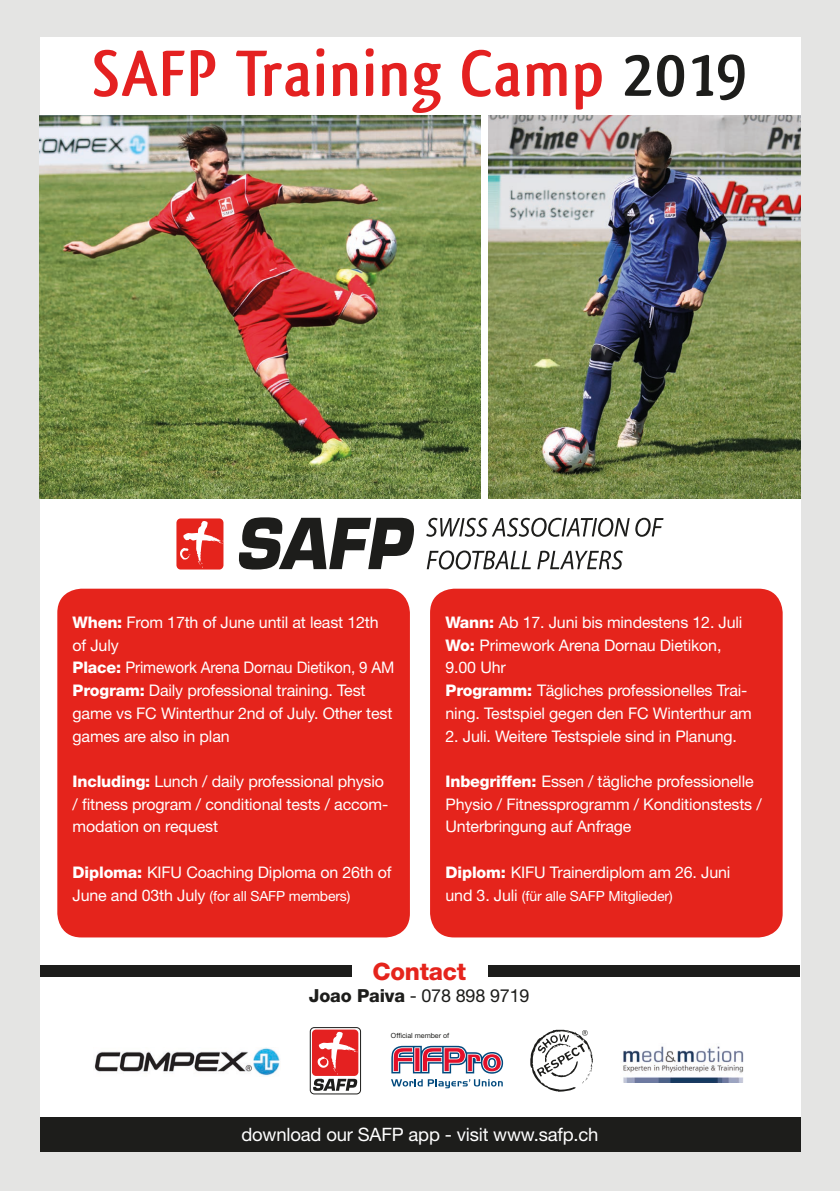
<style>
.page{position:relative;width:840px;height:1191px;background:#fff}
.page>*{position:absolute;margin:0;border:0;box-sizing:border-box;transform-origin:0 0}
.t1{font:700 68px "Qlassik";letter-spacing:.025em;color:#e42121}
.t2{font:800 24px "Helvetica Neue LT Std";letter-spacing:-.01em;color:#e5241c}
.t3{font:18.4px "Helvetica Neue LT Std";letter-spacing:-.01em;color:#fff}
.t4{font:18px "Helvetica Neue LT Std";letter-spacing:-.01em;color:#1d1d1b}
.t5{font:16px/22.8px "Helvetica Neue LT Std";letter-spacing:-.01em;color:#fff}
.t6{font:16px "Helvetica Neue LT Std";letter-spacing:-.01em;color:#fff;scale:.95 1}
.t7{font:14px "Helvetica Neue LT Std";letter-spacing:-.01em;color:#fff}
.t8{font:7px "Helvetica Neue LT Std";color:#1d1d1b}
.s1{color:#1d1d1b}
.s2{font-weight:800}
.s3{font-size:16px}
</style>
<div class="page">
<div style="left:0;top:0;width:839px;height:1191px;background:#e4e4e3"></div>
<div style="left:40px;top:37px;width:759px;height:1111px;background:#fff"></div>
<img style="left:40px;top:116px;width:440px;height:382px">
<img style="left:488px;top:116px;width:311px;height:382px">
<svg style="left:239px;top:517px;width:175px;height:52px"></svg>
<svg style="left:426px;top:518px;width:203px;height:19px"></svg>
<svg style="left:635px;top:518px;width:28px;height:19px"></svg>
<svg style="left:426px;top:550px;width:104px;height:19px"></svg>
<svg style="left:537px;top:550px;width:85px;height:19px"></svg>
<div style="left:176px;top:518px;width:47px;height:51px;background:#e5241c;border-radius:4px"></div>
<svg style="left:180px;top:521px;width:44px;height:48px"></svg>
<svg style="left:530px;top:1029px;width:63px;height:62px"></svg>
<svg style="left:391px;top:1045px;width:112px;height:28px"></svg>
<svg style="left:391px;top:1079px;width:111px;height:9px"></svg>
<div style="left:312px;top:1029px;width:46px;height:47px;background:#e42121;border-radius:4px"></div>
<div style="left:310px;top:1027px;width:50px;height:67px;border:1px solid #1d1d1b;border-radius:4px"></div>
<svg style="left:312px;top:1031px;width:49px;height:59px"></svg>
<div style="left:40px;top:1117px;width:759px;height:34px;background:#1d1d1b"></div>
<div style="left:430px;top:588px;width:352px;height:349px;background:#e5241c;border-radius:24px"></div>
<div style="left:57px;top:588px;width:352px;height:349px;background:#e5241c;border-radius:24px"></div>
<img style="left:623px;top:1046px;width:121px;height:37px">
<img style="left:94px;top:1047px;width:186px;height:29px">
<div style="left:40px;top:965px;width:311px;height:12px;background:#1d1d1b"></div>
<div style="left:488px;top:965px;width:311px;height:12px;background:#1d1d1b"></div>
<p class="t1" style="left:92px;top:34px;width:656px">SAFP Training Camp <span class="s1">2019</span></p>
<p class="t5" style="left:72px;top:610px;width:307px"><span class="s2">When:</span> From 17th of June until at least 12th of July</p>
<p class="t6" style="left:72px;top:658px;width:340px"><span class="s2">Place:</span> Primework Arena Dornau Dietikon, 9 AM</p>
<p class="t5" style="left:72px;top:679px;width:321px"><span class="s2">Program:</span> Daily professional training. Test game vs FC Winterthur 2nd of July. Other test games are also in plan</p>
<p class="t5" style="left:72px;top:769px;width:317px"><span class="s2">Including:</span> Lunch / daily professional physio / fitness program / conditional tests / accom&shy;modation on request</p>
<p class="t5" style="left:72px;top:860px;width:320px"><span class="s2">Diploma:</span> KIFU Coaching Diploma on 26th of</p>
<p class="t7" style="left:72px;top:887px;width:279px"><span class="s3">June and 03th July</span> (for all SAFP members)</p>
<p class="t5" style="left:445px;top:610px;width:298px"><span class="s2">Wann:</span> Ab 17. Juni bis mindestens 12. Juli</p>
<p class="t5" style="left:445px;top:633px;width:277px"><span class="s2">Wo:</span> Primework Arena Dornau Dietikon,</p>
<p class="t5" style="left:445px;top:656px;width:62px">9.00 Uhr</p>
<p class="t5" style="left:445px;top:679px;width:308px"><span class="s2">Programm:</span> Tägliches professionelles Trai&shy;ning. Testspiel gegen den FC Winterthur am</p>
<p class="t5" style="left:445px;top:724px;width:293px">2. Juli. Weitere Testspiele sind in Planung.</p>
<p class="t5" style="left:445px;top:769px;width:317px"><span class="s2">Inbegriffen:</span> Essen / tägliche professionelle<br>Physio / Fitnessprogramm / Konditionstests /<br>Unterbringung auf Anfrage</p>
<p class="t5" style="left:445px;top:860px;width:286px"><span class="s2">Diplom:</span> KIFU Trainerdiplom am 26. Juni</p>
<p class="t7" style="left:445px;top:887px;width:228px"><span class="s3">und 3. Juli</span> (für alle SAFP Mitglieder)</p>
<p class="t2" style="left:372px;top:956px;width:95px">Contact</p>
<p class="t4" style="left:309px;top:984px;width:222px"><span class="s2">Joao Paiva</span> - 078 898 9719</p>
<p class="t8" style="left:391px;top:1031px;width:60px">Official member of</p>
<p class="t3" style="left:241px;top:1123px;width:358px">download our SAFP app - visit www.safp.ch</p>
</div>
